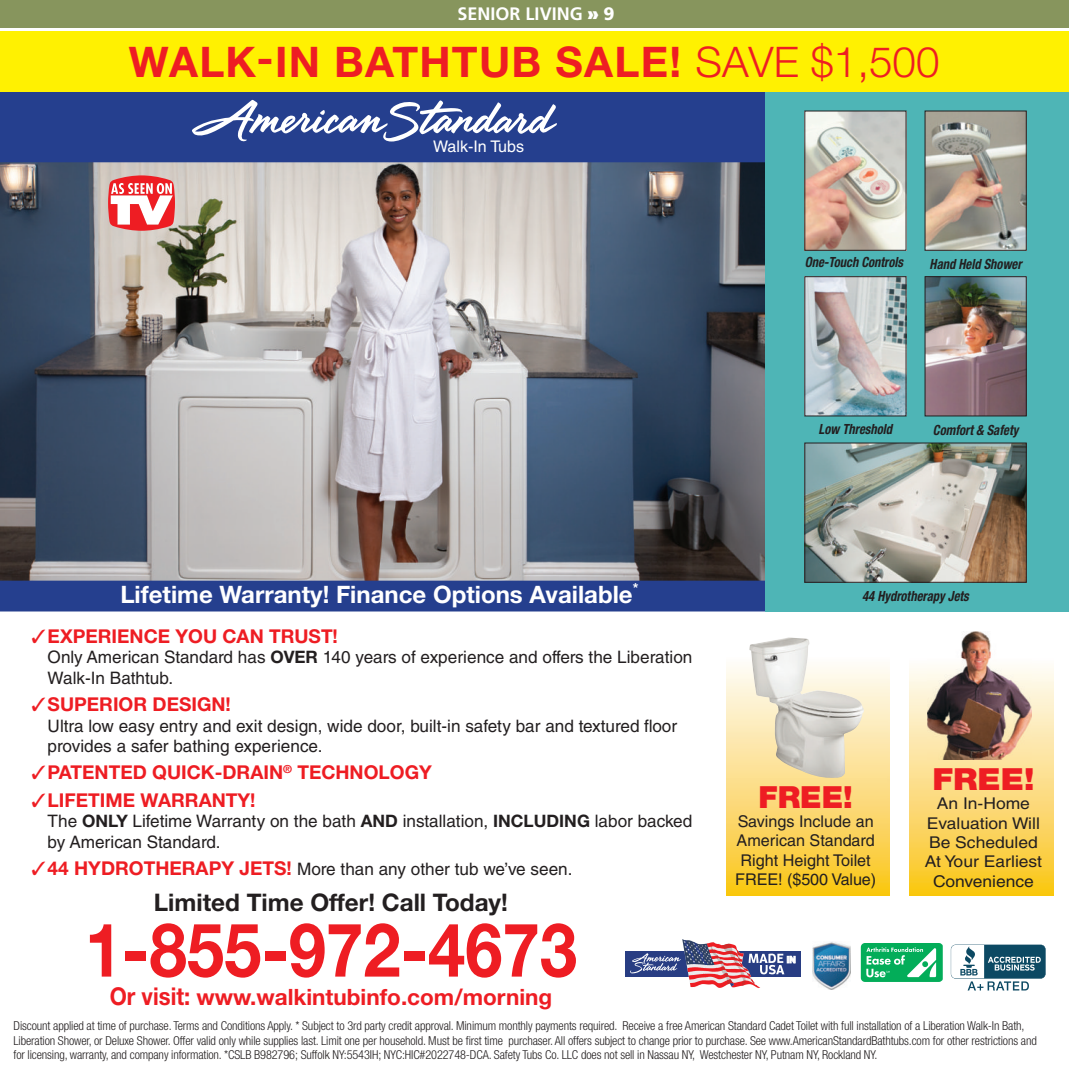
<style>
.page{position:relative;width:1069px;height:1069px;background:#fff}
.page>*{position:absolute;margin:0;border:0;box-sizing:border-box;transform-origin:0 0}
.t1{font:700 74.55px "Helvetica Neue LT Std";color:#ee1d23;scale:.9 1}
.t2{font:700 42.15px "Helvetica Neue LT Std";letter-spacing:.03em;color:#ee1d23}
.t3{font:900 30.45px "Helvetica Neue LT Std";color:#ee1d23;scale:1.08 1}
.t4{font:900 30.45px "Helvetica Neue LT Std";color:#ee1d23}
.t5{font:700 24.15px "Helvetica Neue LT Std";color:#231f20}
.t6{font:700 24px "Helvetica Neue LT Std";color:#fff}
.t7{font:700 22.5px "Helvetica Neue LT Std";color:#ee1d23}
.t8{font:700 19.05px "Helvetica Neue LT Std";color:#ee1d23}
.t9{font:700 18px "Frutiger";color:#fff}
.t10{font:17.1px/20.5px "Helvetica LT Std";color:#231f20}
.t11{font:16.2px/19.4px "Helvetica LT Std";color:#231f20;text-align:center}
.t12{font:16.2px/19.4px "Helvetica LT Std";color:#231f20;text-align:center;scale:1.08 1}
.t13{font:16.05px "Helvetica LT Std";color:#fff}
.t14{font:italic 700 condensed 14.1px "Helvetica Neue LT Std";color:#231f20;scale:.9 1}
.t15{font:300 condensed 12.3px/14.2px "Helvetica Neue LT Std";letter-spacing:-.01em;color:#231f20}
.s1{font-weight:900}
.s2{font-weight:300}
.s3{font-family:"Helvetica Neue LT Std";font-weight:700}
.s4{color:#ee1d23}
.s5{font-family:"Helvetica Neue LT Std";font-weight:700;font-size:19.05px;color:#ee1d23}
.s6{font-size:24.6px}
</style>
<div class="page">
<div style="left:0;top:0;width:1068px;height:27px;background:#87955d"></div>
<svg style="left:0;top:92px;width:765px;height:519px;background:#797f92"></svg>
<div style="left:765px;top:82px;width:303px;height:529px;background:#4eb5b6"></div>
<svg style="left:191px;top:99px;width:366px;height:43px"></svg>
<img style="left:726px;top:666px;width:162px;height:229px">
<img style="left:909px;top:667px;width:143px;height:228px">
<img style="left:927px;top:631px;width:104px;height:128px">
<img style="left:749px;top:637px;width:114px;height:140px">
<svg style="left:108px;top:175px;width:67px;height:56px"></svg>
<div style="left:0;top:31px;width:1068px;height:61px;background:#fff101"></div>
<img style="left:806px;top:112px;width:98px;height:137px">
<div style="left:804px;top:110px;width:102px;height:141px;border:1px solid #231f20"></div>
<img style="left:806px;top:278px;width:98px;height:136px">
<div style="left:804px;top:276px;width:102px;height:140px;border:1px solid #231f20"></div>
<img style="left:926px;top:112px;width:98px;height:137px">
<div style="left:924px;top:110px;width:102px;height:141px;border:1px solid #231f20"></div>
<img style="left:926px;top:278px;width:98px;height:136px">
<div style="left:924px;top:276px;width:102px;height:140px;border:1px solid #231f20"></div>
<img style="left:806px;top:444px;width:218px;height:136px">
<div style="left:804px;top:442px;width:222px;height:140px;border:1px solid #231f20"></div>
<div style="left:625px;top:951px;width:175px;height:25px;background:#283d83"></div>
<svg style="left:629px;top:939px;width:166px;height:48px"></svg>
<svg style="left:950px;top:944px;width:95px;height:46px"></svg>
<svg style="left:860px;top:943px;width:82px;height:38px;background:#3dbf7f"></svg>
<img style="left:812px;top:941px;width:38px;height:48px">
<h3 class="t9" style="left:457px;top:7px;width:158px">SENIOR LIVING <span class="s1">»</span> <span class="s1">9</span></h3>
<h2 class="t2" style="left:129px;top:46px;width:812px">WALK-IN BATHTUB SALE! <span class="s2">SAVE $1,500</span></h2>
<h3 class="t13" style="left:433px;top:140px;width:93px">Walk-In Tubs</h3>
<p class="t14" style="left:804px;top:254px;width:111px">One-Touch Controls</p>
<p class="t14" style="left:929px;top:255px;width:104px">Hand Held Shower</p>
<p class="t14" style="left:818px;top:421px;width:83px">Low Threshold</p>
<p class="t14" style="left:932px;top:421px;width:96px">Comfort &amp; Safety</p>
<h3 class="t6" style="left:120px;top:586px;width:519px">Lifetime Warranty! Finance Options Available<sup>*</sup></h3>
<h3 class="t8" style="left:31px;top:629px;width:308px">✓EXPERIENCE YOU CAN TRUST!</h3>
<h3 class="t10" style="left:48px;top:648px;width:646px">Only American Standard has <span class="s3">OVER</span> 140 years of experience and offers the Liberation<br>Walk-In Bathtub.</h3>
<h3 class="t8" style="left:31px;top:697px;width:201px">✓SUPERIOR DESIGN!</h3>
<h3 class="t10" style="left:48px;top:717px;width:630px">Ultra low easy entry and exit design, wide door, built-in safety bar and textured floor provides a safer bathing experience.</h3>
<h3 class="t8" style="left:31px;top:765px;width:402px">✓PATENTED QUICK-DRAIN<sup>®</sup> TECHNOLOGY</h3>
<h3 class="t8" style="left:31px;top:792px;width:225px">✓LIFETIME WARRANTY!</h3>
<h3 class="t10" style="left:48px;top:812px;width:646px">The <span class="s3">ONLY</span> Lifetime Warranty on the bath <span class="s3">AND</span> installation, <span class="s3">INCLUDING</span> labor backed by American Standard.</h3>
<h3 class="t10" style="left:31px;top:860px;width:542px"><span class="s4">✓</span><span class="s5">44 HYDROTHERAPY JETS!</span> More than any other tub we’ve seen.</h3>
<h3 class="t5" style="left:154px;top:893px;width:355px">Limited Time Offer! Call Today!</h3>
<h1 class="t1" style="left:85px;top:923px;width:548px">1-855-972-4673</h1>
<h3 class="t7" style="left:110px;top:988px;width:444px"><span class="s6">Or visit:</span> www.walkintubinfo.com/morning</h3>
<p class="t14" style="left:861px;top:587px;width:120px">44 Hydrotherapy Jets</p>
<h3 class="t4" style="left:758px;top:779px;width:96px">FREE!</h3>
<h3 class="t11" style="left:735px;top:813px;width:142px">Savings Include an<br>American Standard<br>Right Height Toilet<br>FREE! ($500 Value)</h3>
<h3 class="t3" style="left:932px;top:761px;width:96px">FREE!</h3>
<h3 class="t12" style="left:924px;top:795px;width:110px">An In-Home<br>Evaluation Will<br>Be Scheduled<br>At Your Earliest<br>Convenience</h3>
<p class="t15" style="left:14px;top:1019px;width:1024px">Discount applied at time of purchase. Terms and Conditions Apply. * Subject to 3rd party credit approval. Minimum monthly payments required. Receive a free American Standard Cadet Toilet with full installation of a Liberation Walk-In Bath,<br>Liberation Shower, or Deluxe Shower. Offer valid only while supplies last. Limit one per household. Must be first time purchaser. All offers subject to change prior to purchase. See www.AmericanStandardBathtubs.com for other restrictions and for licensing, warranty, and company information. *CSLB B982796; Suffolk NY:5543IH; NYC:HIC#2022748-DCA. Safety Tubs Co. LLC does not sell in Nassau NY, Westchester NY, Putnam NY, Rockland NY.</p>
</div>
